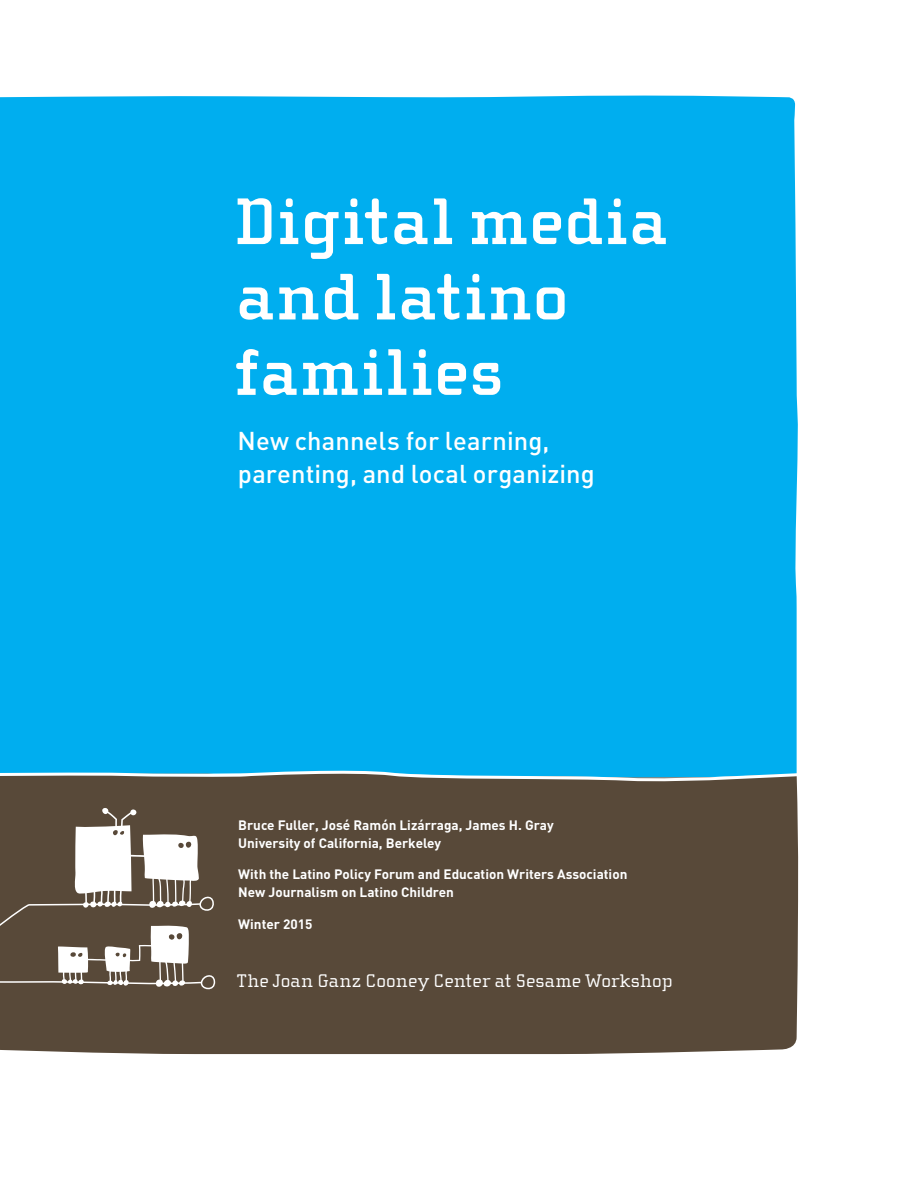
<style>
.page{position:relative;width:918px;height:1188px;background:#fff}
.page>*{position:absolute;margin:0;border:0;box-sizing:border-box;transform-origin:0 0}
.t1{font:700 67.5px/75.4px "Cholla Slab";letter-spacing:.01em;color:#fff}
.t2{font:500 25.5px/33px "DIN";letter-spacing:.005em;color:#fff}
.t3{font:18.75px "Cholla Slab";letter-spacing:.015em;color:#fff}
.t4{font:700 13.5px/18px "DIN";color:#fff}
</style>
<div class="page">
<div style="left:0;top:96px;width:798px;height:674px;background:#00aeef"></div>
<div style="left:0;top:785px;width:798px;height:269px;background:#584939"></div>
<svg style="left:0;top:770px;width:797px;height:15px;background:#618a94"></svg>
<svg style="left:0;top:807px;width:216px;height:185px"></svg>
<h1 class="t1" style="left:233px;top:184px;width:436px">Digital media and latino families</h1>
<h2 class="t2" style="left:238px;top:423px;width:359px">New channels for learning, parenting, and local organizing</h2>
<p class="t4" style="left:238px;top:815px;width:317px">Bruce Fuller, José Ramón Lizárraga, James H. Gray<br>University of California, Berkeley</p>
<p class="t4" style="left:238px;top:865px;width:391px">With the Latino Policy Forum and Education Writers Association<br>New Journalism on Latino Children</p>
<p class="t4" style="left:238px;top:914px;width:76px">Winter 2015</p>
<h3 class="t3" style="left:237px;top:971px;width:437px">The Joan Ganz Cooney Center at Sesame Workshop</h3>
</div>
